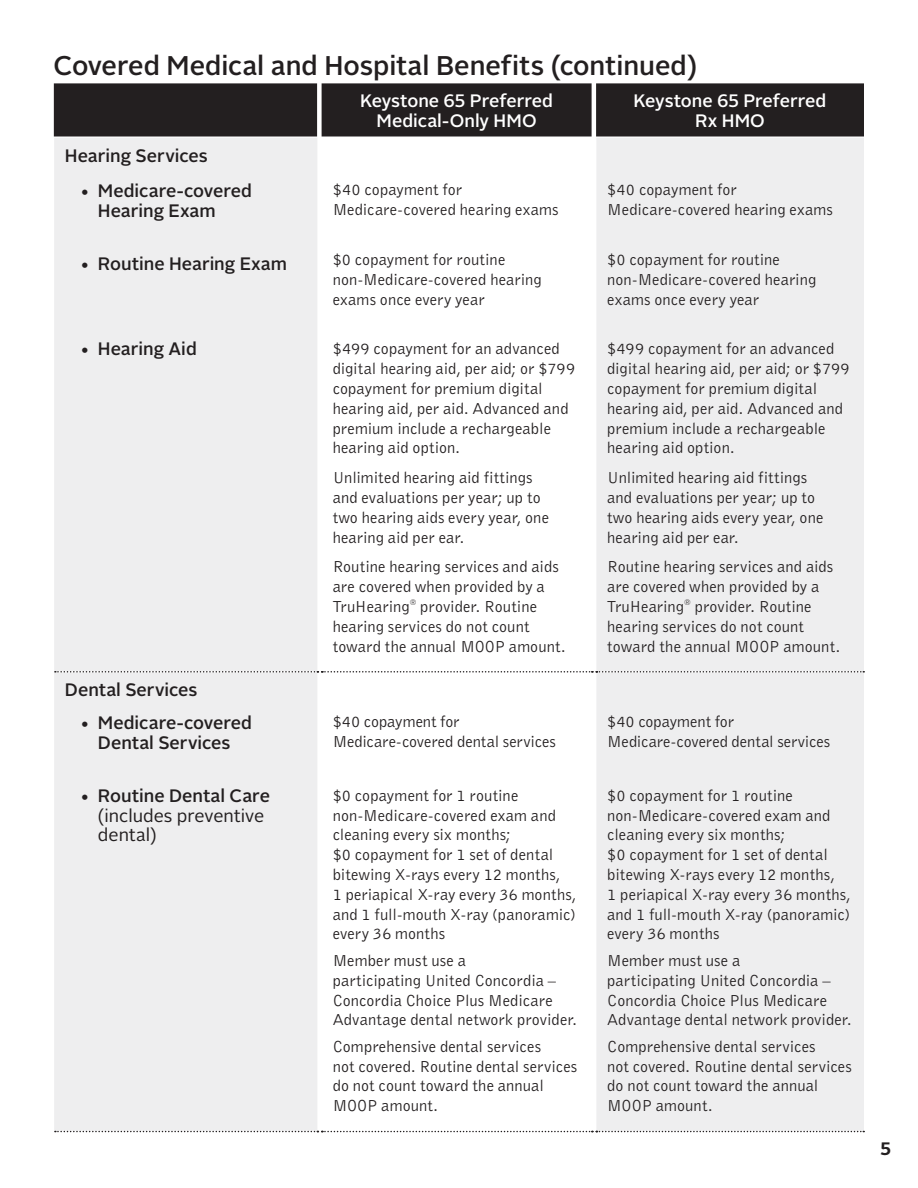
<style>
.page{position:relative;width:918px;height:1188px;background:#fff}
.page>*{position:absolute;margin:0;border:0;box-sizing:border-box;transform-origin:0 0}
.t1{font:500 27px "Alright Sans";color:#231f20}
.t2{font:500 18px/19.5px "Alright Sans";color:#231f20}
.t3{font:500 18px "Alright Sans";color:#fff}
.t4{font:18px/19.5px "Alright Sans";color:#231f20}
.t5{font:700 18px "Alright Sans";color:#231f20}
.BODY{font:16.5px/19.8px "Bell Gothic";letter-spacing:.005em;color:#231f20}
.s1{font-weight:500}
</style>
<div class="page">
<div style="left:54px;top:138px;width:810px;height:994px;background:#eeeeef"></div>
<svg style="left:322px;top:138px;width:270px;height:993px"></svg>
<svg style="left:55px;top:671px;width:809px;height:2px"></svg>
<svg style="left:55px;top:1131px;width:809px;height:1px"></svg>
<div style="left:54px;top:83px;width:810px;height:53px;background:#231f20"></div>
<p class="t1" style="left:53px;top:46px;width:645px">Covered Medical and Hospital Benefits (continued)</p>
<p class="t2" style="left:65px;top:146px;width:144px">Hearing Services</p>
<p class="t2" style="left:98px;top:182px;width:156px;text-indent:-18px">• Medicare-covered<br>Hearing Exam</p>
<p class="t2" style="left:80px;top:254px;width:209px">• Routine Hearing Exam</p>
<p class="t2" style="left:80px;top:339px;width:118px">• Hearing Aid</p>
<p class="t2" style="left:65px;top:680px;width:134px">Dental Services</p>
<p class="t2" style="left:80px;top:713px;width:174px;text-align:center">• Medicare-covered<br>Dental Services</p>
<p class="t4" style="left:98px;top:786px;width:174px;text-indent:-18px"><span class="s1">• Routine Dental Care </span>(includes preventive dental)</p>
<p class="t3" style="left:360px;top:88px;width:194px">Keystone 65 Preferred</p>
<p class="t3" style="left:377px;top:108px;width:162px">Medical-Only HMO</p>
<p class="BODY" style="left:333px;top:180px;width:227px">$40 copayment for<br>Medicare-covered hearing exams</p>
<p class="BODY" style="left:333px;top:249px;width:211px">$0 copayment for routine non-Medicare-covered hearing exams once every year</p>
<p class="BODY" style="left:333px;top:339px;width:244px">$499 copayment for an advanced digital hearing aid, per aid; or $799 copayment for premium digital hearing aid, per aid. Advanced and premium include a rechargeable hearing aid option.</p>
<p class="BODY" style="left:333px;top:467px;width:218px">Unlimited hearing aid fittings and evaluations per year; up to two hearing aids every year, one hearing aid per ear.</p>
<p class="BODY" style="left:333px;top:557px;width:235px">Routine hearing services and aids are covered when provided by a<br>TruHearing<sup>®</sup> provider. Routine hearing services do not count toward the annual MOOP amount.</p>
<p class="BODY" style="left:333px;top:712px;width:225px">$40 copayment for<br>Medicare-covered dental services</p>
<p class="BODY" style="left:333px;top:785px;width:245px">$0 copayment for 1 routine non-Medicare-covered exam and cleaning every six months;<br>$0 copayment for 1 set of dental bitewing X-rays every 12 months,<br>1 periapical X-ray every 36 months, and 1 full-mouth X-ray (panoramic) every 36 months</p>
<p class="BODY" style="left:333px;top:950px;width:246px">Member must use a<br>participating United Concordia –<br>Concordia Choice Plus Medicare<br>Advantage dental network provider.</p>
<p class="BODY" style="left:333px;top:1036px;width:246px">Comprehensive dental services<br>not covered. Routine dental services do not count toward the annual<br>MOOP amount.</p>
<p class="t3" style="left:634px;top:88px;width:194px">Keystone 65 Preferred</p>
<p class="t3" style="left:695px;top:108px;width:71px">Rx HMO</p>
<p class="BODY" style="left:607px;top:180px;width:227px">$40 copayment for<br>Medicare-covered hearing exams</p>
<p class="BODY" style="left:607px;top:249px;width:211px">$0 copayment for routine non-Medicare-covered hearing exams once every year</p>
<p class="BODY" style="left:607px;top:339px;width:244px">$499 copayment for an advanced digital hearing aid, per aid; or $799 copayment for premium digital hearing aid, per aid. Advanced and premium include a rechargeable hearing aid option.</p>
<p class="BODY" style="left:607px;top:467px;width:218px">Unlimited hearing aid fittings and evaluations per year; up to two hearing aids every year, one hearing aid per ear.</p>
<p class="BODY" style="left:607px;top:557px;width:235px">Routine hearing services and aids are covered when provided by a<br>TruHearing<sup>®</sup> provider. Routine hearing services do not count toward the annual MOOP amount.</p>
<p class="BODY" style="left:607px;top:712px;width:225px">$40 copayment for<br>Medicare-covered dental services</p>
<p class="BODY" style="left:607px;top:785px;width:245px">$0 copayment for 1 routine non-Medicare-covered exam and cleaning every six months;<br>$0 copayment for 1 set of dental bitewing X-rays every 12 months,<br>1 periapical X-ray every 36 months, and 1 full-mouth X-ray (panoramic) every 36 months</p>
<p class="BODY" style="left:607px;top:950px;width:246px">Member must use a<br>participating United Concordia –<br>Concordia Choice Plus Medicare<br>Advantage dental network provider.</p>
<p class="BODY" style="left:607px;top:1036px;width:246px">Comprehensive dental services<br>not covered. Routine dental services do not count toward the annual<br>MOOP amount.</p>
<p class="t5" style="left:880px;top:1137px;width:13px">5</p>
</div>
